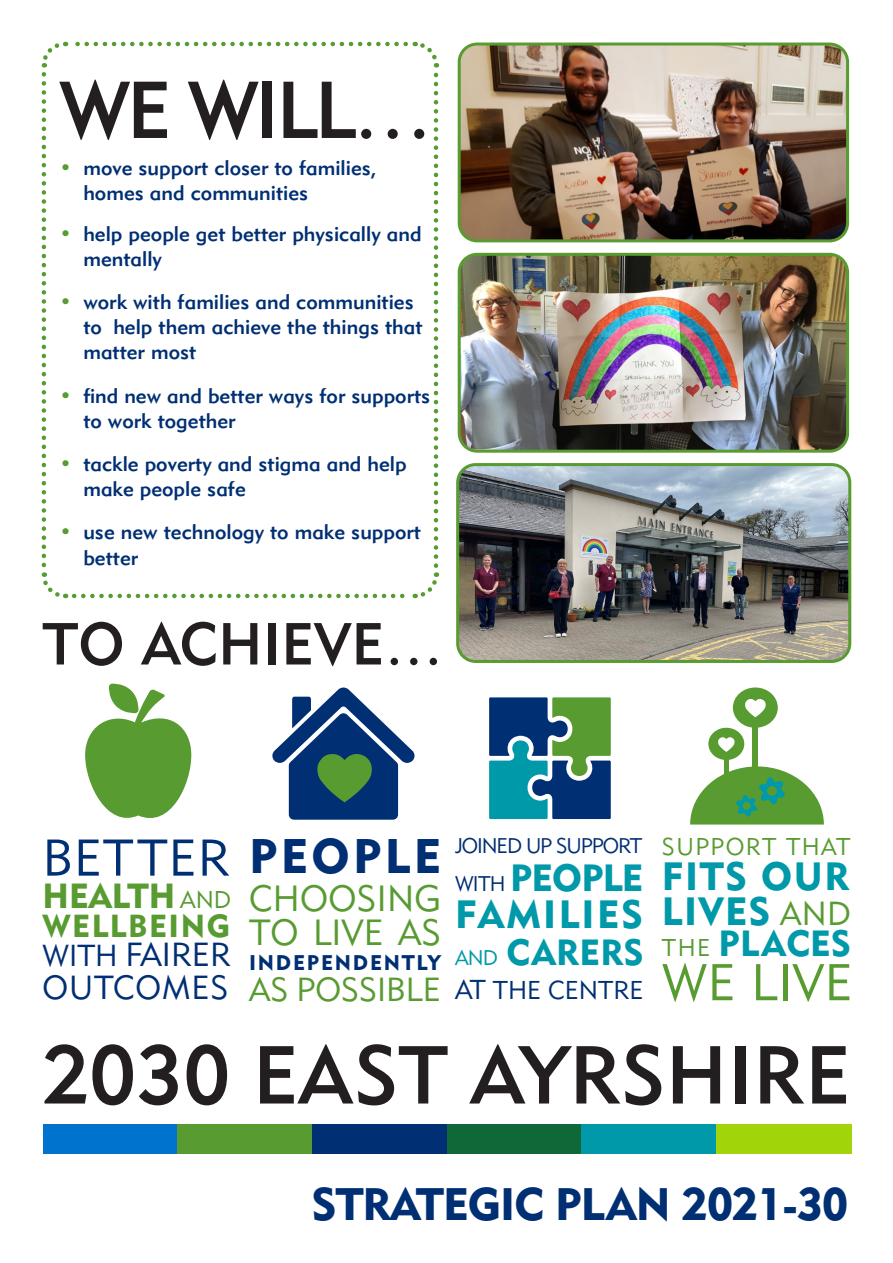
<style>
.page{position:relative;width:893px;height:1263px;background:#fff}
.page>*{position:absolute;margin:0;border:0;box-sizing:border-box;transform-origin:0 0}
.t1{font:81px "Geometric 415 BT Medium A";letter-spacing:.005em;color:#231f20}
.t2{font:79.5px "Geometric 415 BT Medium A";letter-spacing:-.04em;color:#231f20}
.t3{font:58.5px "Geometric 415 BT Medium A";letter-spacing:.005em;color:#231f20}
.t4{font:51px "Geometric 415 BT Lite A";letter-spacing:.02em;color:#002f73}
.t5{font:51px "Geometric 415 BT Lite A";letter-spacing:.01em;color:#589b31}
.t6{font:48px "Geometric 415 BT Black A";letter-spacing:.07em;color:#002f73}
.t7{font:45px "Geometric 415 BT Black A";letter-spacing:-.02em;color:#002f73}
.t8{font:39px/34.8px "Geometric 415 BT Black A";letter-spacing:.04em;color:#0099a9}
.t9{font:39px "Geometric 415 BT Black A";letter-spacing:.06em;color:#0099a9}
.t10{font:37.5px "Geometric 415 BT Black A";letter-spacing:-.02em;color:#0099a9}
.t11{font:36px "Geometric 415 BT Black A";letter-spacing:.01em;color:#0099a9}
.t12{font:36px/34.2px "Geometric 415 BT Lite A";letter-spacing:.01em;color:#589b31}
.t13{font:34.5px "Geometric 415 BT Black A";color:#589b31}
.t14{font:33px/33px "Geometric 415 BT Lite A";letter-spacing:.015em;color:#002f73}
.t15{font:33px "Geometric 415 BT Lite A";color:#589b31}
.t16{font:31.5px "Geometric 415 BT Black A";letter-spacing:.05em;color:#589b31}
.t17{font:25.5px "Geometric 415 BT Lite A";color:#002f73}
.t18{font:24px "Geometric 415 BT Lite A";letter-spacing:.06em;color:#589b31}
.t19{font:21px/25.2px "Geometric 415 BT Medium A";color:#002f73}
.t20{font:21px "Geometric 415 BT Lite A";letter-spacing:-.05em;color:#002f73}
.t21{font:21px "Geometric 415 BT Black A";letter-spacing:.085em;color:#002f73}
.s1{color:#589b31}
.s2{font-family:"Geometric 415 BT Lite A";font-size:24px}
.s3{font-size:30px}
.s4{font-family:"Geometric 415 BT Lite A";font-size:21px;color:#002f73}
.s5{font-family:"Geometric 415 BT Lite A";font-size:21px}
.s6{font-size:27px}
.s7{font-family:"Geometric 415 BT Lite A";font-size:33px;color:#589b31}
.s8{font-family:"Geometric 415 BT Lite A";font-size:24px;color:#589b31}
</style>
<div class="page">
<svg style="left:85px;top:683px;width:106px;height:135px"></svg>
<svg style="left:272px;top:687px;width:143px;height:133px"></svg>
<svg style="left:489px;top:697px;width:122px;height:122px;background:#327781"></svg>
<div style="left:733px;top:687px;width:45px;height:41px;background:#589b31;border-radius:50%"></div>
<div style="left:753px;top:716px;width:5px;height:50px;background:#589b31"></div>
<div style="left:708px;top:728px;width:36px;height:32px;background:#589b31;border-radius:50%"></div>
<hr style="left:724px;top:750px;width:4px;height:41px;background:#589b31">
<svg style="left:745px;top:699px;width:21px;height:18px"></svg>
<svg style="left:718px;top:737px;width:17px;height:15px"></svg>
<svg style="left:690px;top:766px;width:134px;height:58px"></svg>
<div style="left:43px;top:1124px;width:135px;height:30px;background:#0073ce"></div>
<div style="left:177px;top:1124px;width:135px;height:30px;background:#589b31"></div>
<div style="left:312px;top:1124px;width:135px;height:30px;background:#002f73"></div>
<div style="left:447px;top:1124px;width:134px;height:30px;background:#0f6838"></div>
<div style="left:581px;top:1124px;width:135px;height:30px;background:#0099a9"></div>
<div style="left:716px;top:1124px;width:135px;height:30px;background:#a2d40a"></div>
<img style="left:459px;top:44px;width:389px;height:197px">
<div style="left:458px;top:43px;width:391px;height:199px;border:3px solid #589b31;border-radius:18px"></div>
<img style="left:459px;top:254px;width:386px;height:195px">
<div style="left:458px;top:253px;width:391px;height:200px;border:3px solid #589b31;border-radius:18px"></div>
<img style="left:460px;top:467px;width:390px;height:192px">
<div style="left:456px;top:463px;width:395px;height:200px;border:3px solid #589b31;border-radius:18px"></div>
<svg style="left:41px;top:74px;width:25px;height:525px"></svg>
<svg style="left:74px;top:572px;width:366px;height:27px"></svg>
<svg style="left:414px;top:41px;width:26px;height:525px"></svg>
<svg style="left:41px;top:41px;width:365px;height:27px"></svg>
<p class="t2" style="left:59px;top:61px;width:375px">WE WILL…</p>
<p class="t19" style="left:83px;top:155px;width:295px;text-indent:-24px"><span class="s1">•</span> move support closer to families, homes and communities</p>
<p class="t19" style="left:83px;top:220px;width:340px;text-indent:-24px"><span class="s1">•</span> help people get better physically and mentally</p>
<p class="t19" style="left:83px;top:289px;width:341px;text-indent:-24px"><span class="s1">•</span> work with families and communities to help them achieve the things that matter most</p>
<p class="t19" style="left:83px;top:382px;width:348px;text-indent:-24px"><span class="s1">•</span> find new and better ways for supports to work together</p>
<p class="t19" style="left:83px;top:451px;width:325px;text-indent:-24px"><span class="s1">•</span> tackle poverty and stigma and help make people safe</p>
<p class="t19" style="left:83px;top:519px;width:339px;text-indent:-24px"><span class="s1">•</span> use new technology to make support better</p>
<p class="t3" style="left:43px;top:608px;width:402px">TO ACHIEVE…</p>
<p class="t4" style="left:43px;top:826px;width:189px">BETTER</p>
<p class="t13" style="left:43px;top:875px;width:190px">HEALTH <span class="s2">AND</span></p>
<p class="t16" style="left:43px;top:906px;width:189px">WELLBEING</p>
<p class="t14" style="left:43px;top:938px;width:190px"><span class="s3">WITH</span> FAIRER<br>OUTCOMES</p>
<p class="t6" style="left:249px;top:827px;width:193px">PEOPLE</p>
<p class="t12" style="left:249px;top:880px;width:193px">CHOOSING<br>TO LIVE AS</p>
<p class="t21" style="left:249px;top:950px;width:193px">INDEPENDENTLY</p>
<p class="t15" style="left:249px;top:969px;width:193px">AS POSSIBLE</p>
<p class="t20" style="left:455px;top:832px;width:189px">JOINED UP SUPPORT</p>
<p class="t10" style="left:455px;top:854px;width:190px"><span class="s4">WITH</span> PEOPLE</p>
<p class="t9" style="left:455px;top:890px;width:190px">FAMILIES</p>
<p class="t11" style="left:455px;top:930px;width:190px"><span class="s5">AND</span> CARERS</p>
<p class="t17" style="left:455px;top:974px;width:190px"><span class="s6">AT</span> THE CENTRE</p>
<p class="t18" style="left:662px;top:832px;width:190px">SUPPORT THAT</p>
<p class="t8" style="left:662px;top:858px;width:190px">FITS OUR<br>LIVES <span class="s7">AND</span></p>
<p class="t11" style="left:662px;top:922px;width:190px"><span class="s8">THE</span> PLACES</p>
<p class="t5" style="left:662px;top:951px;width:192px">WE LIVE</p>
<p class="t1" style="left:42px;top:1025px;width:810px">2030 EAST AYRSHIRE</p>
<p class="t7" style="left:312px;top:1176px;width:538px">STRATEGIC PLAN 2021-30</p>
</div>
